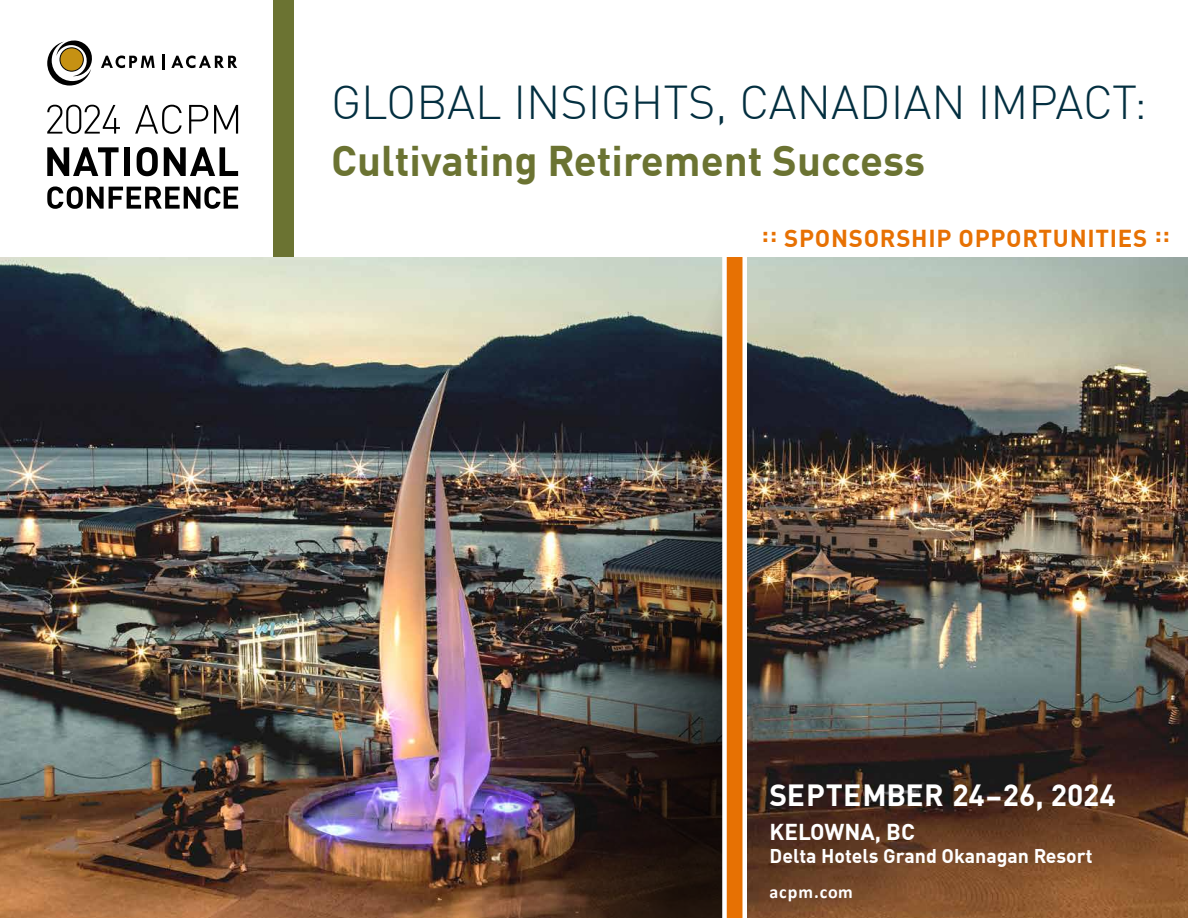
<style>
.page{position:relative;width:1188px;height:918px;background:#fff}
.page>*{position:absolute;margin:0;border:0;box-sizing:border-box;transform-origin:0 0}
.t1{font:300 46.5px "DIN Offc";color:#032f40}
.t2{font:700 42px "DIN Offc";color:#6b7332}
.t3{font:700 30px "DIN Offc";color:#fff}
.t4{font:700 24px "DIN Offc";letter-spacing:.03em;color:#e77103}
.t5{font:700 22.5px "DIN Offc";color:#fff}
.t6{font:700 19.5px "DIN Offc";color:#fff}
.t7{font:700 18px "Calibri";letter-spacing:.05em;color:#fff}
</style>
<div class="page">
<img style="left:747px;top:257px;width:441px;height:661px">
<img style="left:0;top:256px;width:722px;height:662px">
<svg style="left:722px;top:257px;width:21px;height:661px;background:#e69243"></svg>
<svg style="left:135px;top:105px;width:47px;height:29px"></svg>
<svg style="left:189px;top:105px;width:19px;height:29px"></svg>
<svg style="left:214px;top:105px;width:24px;height:29px"></svg>
<svg style="left:47px;top:147px;width:72px;height:29px"></svg>
<div style="left:125px;top:147px;width:5px;height:29px;background:#000"></div>
<svg style="left:137px;top:147px;width:21px;height:29px"></svg>
<svg style="left:164px;top:147px;width:74px;height:29px"></svg>
<svg style="left:47px;top:186px;width:191px;height:23px"></svg>
<svg style="left:47px;top:105px;width:73px;height:29px"></svg>
<svg style="left:47px;top:40px;width:45px;height:46px"></svg>
<div style="left:60px;top:48px;width:23px;height:23px;background:#c69113;border-radius:50%"></div>
<div style="left:60px;top:48px;width:23px;height:23px;border:1px solid #000;border-radius:50%"></div>
<svg style="left:101px;top:56px;width:54px;height:12px"></svg>
<svg style="left:162px;top:54px;width:2px;height:16px"></svg>
<svg style="left:171px;top:56px;width:66px;height:12px"></svg>
<div style="left:273px;top:0;width:21px;height:256px;background:#6b7332"></div>
<h1 class="t1" style="left:331px;top:73px;width:817px">GLOBAL INSIGHTS, CANADIAN IMPACT:</h1>
<h2 class="t2" style="left:331px;top:133px;width:596px">Cultivating Retirement Success</h2>
<p class="t4" style="left:762px;top:223px;width:410px">:: SPONSORSHIP OPPORTUNITIES ::</p>
<h3 class="t3" style="left:770px;top:775px;width:348px">SEPTEMBER 24–26, 2024</h3>
<p class="t5" style="left:770px;top:817px;width:147px">KELOWNA, BC</p>
<p class="t6" style="left:770px;top:843px;width:325px">Delta Hotels Grand Okanagan Resort</p>
<p class="t7" style="left:770px;top:880px;width:85px">acpm.com</p>
</div>
